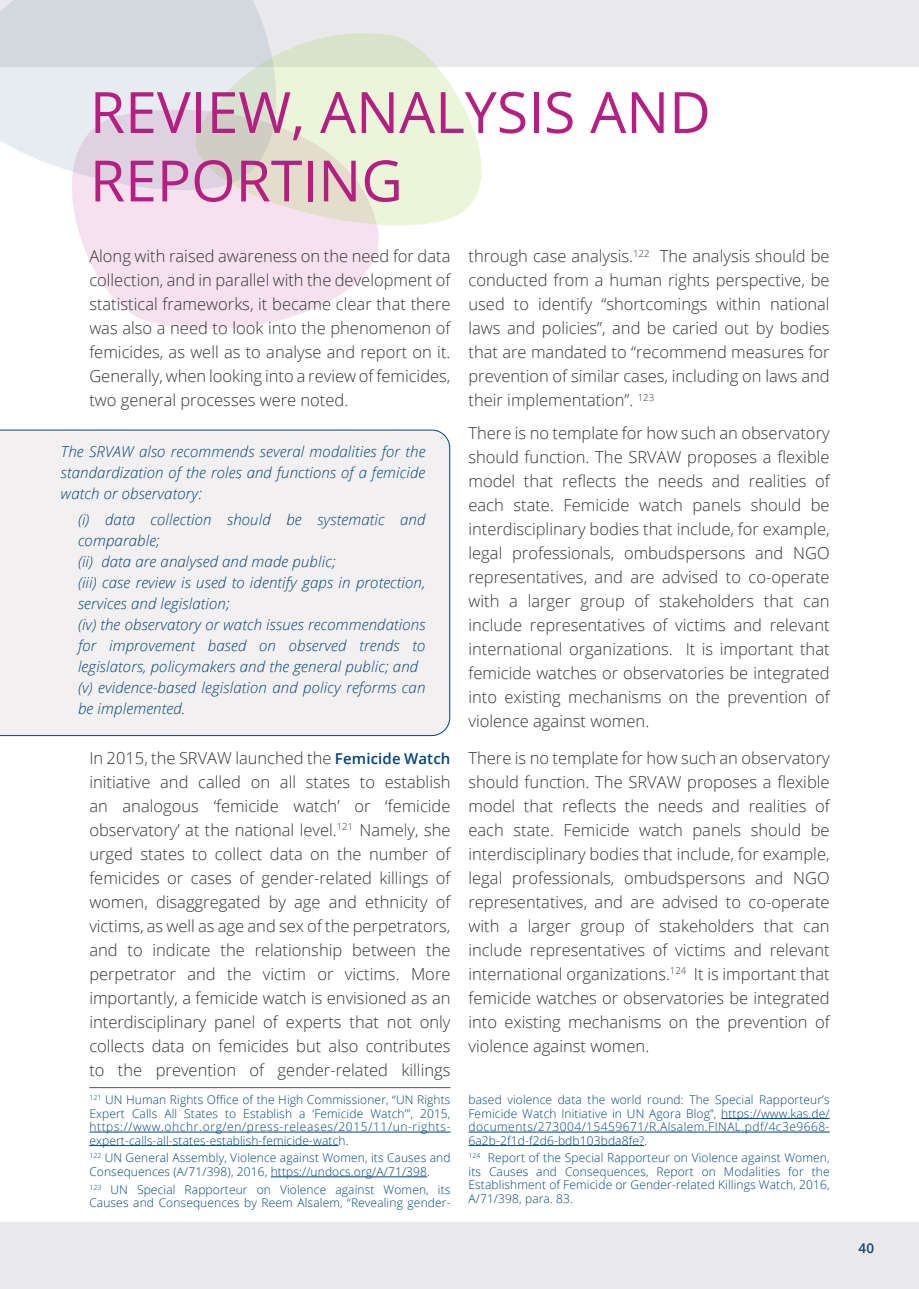
<style>
.page{position:relative;width:919px;height:1289px;background:#fff}
.page>*{position:absolute;margin:0;border:0;box-sizing:border-box;transform-origin:0 0}
.t1{font:57px/68.4px "Open Sans";color:#b51f82}
.t2{font:300 16.5px/24px "Open Sans";color:#323332;text-align:justify}
.t3{font:italic 300 15px/21px "Open Sans";letter-spacing:.01em;color:#00437b}
.t4{font:600 13.5px "Open Sans";color:#0f457a}
.t5{font:300 12px/13.5px "Open Sans";letter-spacing:.01em;color:#00437b;text-align:justify}
.s1{font-weight:600;font-size:15px;color:#00437b}
</style>
<div class="page">
<div style="left:0;top:1222px;width:918px;height:66px;background:#e9e9eb"></div>
<div style="left:0;top:0;width:918px;height:67px;background:#e9e9eb"></div>
<svg style="left:74px;top:209px;width:305px;height:120px;fill:#f5e2ee"></svg>
<hr style="left:89px;top:1131px;width:361px;height:1px;background:#00437b">
<hr style="left:89px;top:1145px;width:249px;height:1px;background:#00437b">
<hr style="left:271px;top:1176px;width:156px;height:1px;background:#00437b">
<hr style="left:721px;top:1118px;width:108px;height:1px;background:#00437b">
<hr style="left:468px;top:1131px;width:361px;height:1px;background:#00437b">
<hr style="left:468px;top:1145px;width:176px;height:1px;background:#00437b">
<div style="left:0;top:429px;width:450px;height:307px;background:#f2f0f0"></div>
<svg style="left:190px;top:33px;width:292px;height:198px;background:#ebefdd"></svg>
<svg style="left:0;top:0;width:315px;height:209px;background:#e0e0e2"></svg>
<hr style="left:89px;top:1087px;width:361px;height:1px;background:#b51f82">
<p class="t1" style="left:90px;top:77px;width:622px">REVIEW, ANALYSIS AND<br>REPORTING</p>
<p class="t2" style="left:89px;top:244px;width:362px">Along with raised awareness on the need for data collection, and in parallel with the development of statistical frameworks, it became clear that there was also a need to look into the phenomenon of femicides, as well as to analyse and report on it.<br>Generally, when looking into a review of femicides, two general processes were noted.</p>
<p class="t3" style="left:61px;top:441px;width:366px;text-align:justify">The SRVAW also recommends several modalities for the standardization of the roles and functions of a femicide watch or observatory:</p>
<p class="t3" style="left:78px;top:508px;width:349px">(i) data collection should be systematic and comparable;</p>
<p class="t3" style="left:78px;top:550px;width:259px">(ii) data are analysed and made public;</p>
<p class="t3" style="left:78px;top:571px;width:349px">(iii) case review is used to identify gaps in protection, services and legislation;</p>
<p class="t3" style="left:78px;top:613px;width:349px;text-align:justify">(iv) the observatory or watch issues recommendations for improvement based on observed trends to legislators, policymakers and the general public; and</p>
<p class="t3" style="left:78px;top:676px;width:349px">(v) evidence-based legislation and policy reforms can be implemented.</p>
<p class="t2" style="left:89px;top:745px;width:362px">In 2015, the SRVAW launched the <span class="s1">Femicide Watch </span>initiative and called on all states to establish an analogous ‘femicide watch’ or ‘femicide observatory’ at the national level.<sup>121</sup> Namely, she urged states to collect data on the number of femicides or cases of gender-related killings of women, disaggregated by age and ethnicity of victims, as well as age and sex of the perpetrators, and to indicate the relationship between the perpetrator and the victim or victims. More importantly, a femicide watch is envisioned as an interdisciplinary panel of experts that not only collects data on femicides but also contributes to the prevention of gender-related killings</p>
<p class="t5" style="left:89px;top:1092px;width:362px"><sup>121</sup> UN Human Rights Office of the High Commissioner, “UN Rights Expert Calls All States to Establish a ‘Femicide Watch’”, 2015, https://www.ohchr.org/en/press-releases/2015/11/un-rights&shy;expert-calls-all-states-establish-femicide-watch.</p>
<p class="t5" style="left:89px;top:1150px;width:362px"><sup>122</sup> UN General Assembly, Violence against Women, its Causes and<br>Consequences (A/71/398), 2016, https://undocs.org/A/71/398.</p>
<p class="t5" style="left:89px;top:1182px;width:362px"><sup>123</sup> UN Special Rapporteur on Violence against Women, its<br>Causes and Consequences by Reem Alsalem, “Revealing gender-</p>
<p class="t2" style="left:468px;top:244px;width:362px">through case analysis.<sup>122</sup> The analysis should be conducted from a human rights perspective, be used to identify “shortcomings within national laws and policies”, and be caried out by bodies that are mandated to “recommend measures for prevention of similar cases, including on laws and their implementation”. <sup>123</sup></p>
<p class="t2" style="left:468px;top:420px;width:362px">There is no template for how such an observatory should function. The SRVAW proposes a flexible model that reflects the needs and realities of each state. Femicide watch panels should be interdisciplinary bodies that include, for example, legal professionals, ombudspersons and NGO representatives, and are advised to co-operate with a larger group of stakeholders that can include representatives of victims and relevant international organizations. It is important that femicide watches or observatories be integrated into existing mechanisms on the prevention of violence against women.</p>
<p class="t2" style="left:468px;top:745px;width:362px">There is no template for how such an observatory should function. The SRVAW proposes a flexible model that reflects the needs and realities of each state. Femicide watch panels should be interdisciplinary bodies that include, for example, legal professionals, ombudspersons and NGO representatives, and are advised to co-operate with a larger group of stakeholders that can include representatives of victims and relevant international organizations.<sup>124</sup> It is important that femicide watches or observatories be integrated into existing mechanisms on the prevention of violence against women.</p>
<p class="t5" style="left:468px;top:1092px;width:362px">based violence data the world round: The Special Rapporteur’s Femicide Watch Initiative in UN Agora Blog”, https://www.kas.de/ documents/273004/15459671/R.Alsalem.FINAL.pdf/4c3e9668- 6a2b-2f1d-f2d6-bdb103bda8fe?.</p>
<p class="t5" style="left:468px;top:1150px;width:362px"><sup>124</sup> Report of the Special Rapporteur on Violence against Women, its Causes and Consequences, Report on Modalities for the Establishment of Femicide or Gender-related Killings Watch, 2016, A/71/398, para. 83.</p>
<p class="t4" style="left:858px;top:1238px;width:17px">40</p>
</div>
